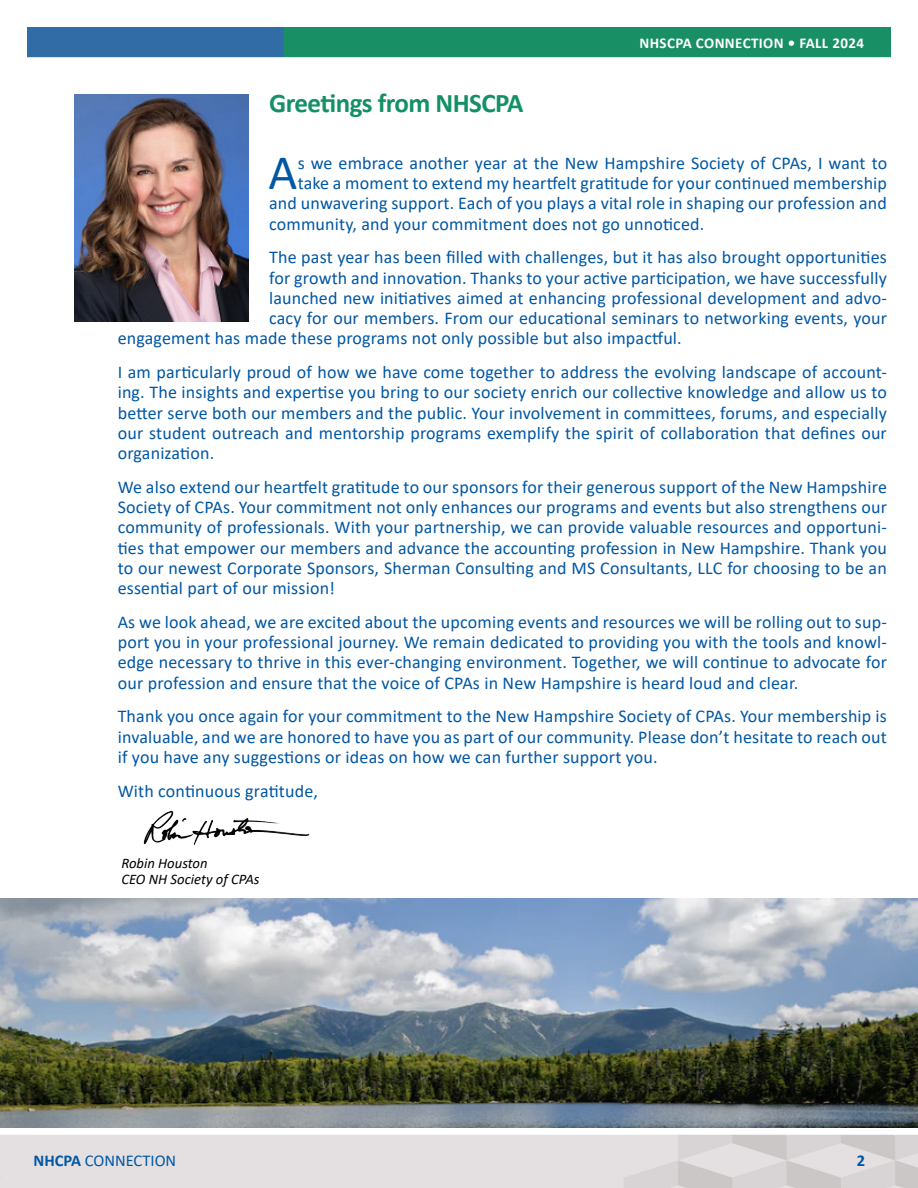
<style>
.page{position:relative;width:918px;height:1188px;background:#fff}
.page>*{position:absolute;margin:0;border:0;box-sizing:border-box;transform-origin:0 0}
.t1{font:49.95px "Calibri";color:#0057a4}
.t2{font:700 27px "Calibri";letter-spacing:-.02em;color:#149066}
.t3{font:18px/20.2px "Calibri";letter-spacing:.01em;color:#0057a4;text-align:justify}
.t4{font:16.5px "Calibri";color:#0057a4}
.t5{font:700 16.5px "Calibri";color:#0057a4}
.t6{font:700 15px "Calibri";letter-spacing:.025em;color:#fff}
.t7{font:italic 14.7px "Calibri";color:#000}
.s1{font-weight:700}
</style>
<div class="page">
<img style="left:0;top:27px;width:918px;height:1161px">
<img style="left:75px;top:95px;width:173px;height:227px">
<img style="left:0;top:899px;width:918px;height:229px">
<img style="left:84px;top:806px;width:240px;height:72px">
<div style="left:121px;top:856px;width:145px;height:36px;background:#fff"></div>
<p class="t2" style="left:269px;top:84px;width:256px">Greetings from NHSCPA</p>
<p class="t6" style="left:640px;top:32px;width:226px">NHSCPA CONNECTION • FALL 2024</p>
<p class="t1" style="left:268px;top:138px;width:30px">A</p>
<p class="t3" style="left:298px;top:152px;width:591px">s we embrace another year at the New Hampshire Society of CPAs, I want to</p>
<p class="t3" style="left:298px;top:172px;width:591px">take a moment to extend my heartfelt gratitude for your continued membership</p>
<p class="t3" style="left:269px;top:193px;width:619px">and unwavering support. Each of you plays a vital role in shaping our profession and</p>
<p class="t3" style="left:269px;top:213px;width:437px">community, and your commitment does not go unnoticed.</p>
<p class="t3" style="left:269px;top:247px;width:619px">The past year has been filled with challenges, but it has also brought opportunities</p>
<p class="t3" style="left:269px;top:267px;width:619px">for growth and innovation. Thanks to your active participation, we have successfully</p>
<p class="t3" style="left:269px;top:287px;width:619px">launched new initiatives aimed at enhancing professional development and advo-</p>
<p class="t3" style="left:269px;top:307px;width:619px">cacy for our members. From our educational seminars to networking events, your</p>
<p class="t3" style="left:118px;top:328px;width:566px">engagement has made these programs not only possible but also impactful.</p>
<p class="t3" style="left:118px;top:361px;width:771px">I am particularly proud of how we have come together to address the evolving landscape of account&shy;ing. The insights and expertise you bring to our society enrich our collective knowledge and allow us to better serve both our members and the public. Your involvement in committees, forums, and especially our student outreach and mentorship programs exemplify the spirit of collaboration that defines our organization.</p>
<p class="t3" style="left:118px;top:476px;width:771px">We also extend our heartfelt gratitude to our sponsors for their generous support of the New Hampshire Society of CPAs. Your commitment not only enhances our programs and events but also strengthens our community of professionals. With your partnership, we can provide valuable resources and opportuni&shy;ties that empower our members and advance the accounting profession in New Hampshire. Thank you to our newest Corporate Sponsors, Sherman Consulting and MS Consultants, LLC for choosing to be an essential part of our mission!</p>
<p class="t3" style="left:118px;top:611px;width:771px">As we look ahead, we are excited about the upcoming events and resources we will be rolling out to sup&shy;port you in your professional journey. We remain dedicated to providing you with the tools and knowl&shy;edge necessary to thrive in this ever-changing environment. Together, we will continue to advocate for our profession and ensure that the voice of CPAs in New Hampshire is heard loud and clear.</p>
<p class="t3" style="left:118px;top:706px;width:771px">Thank you once again for your commitment to the New Hampshire Society of CPAs. Your membership is invaluable, and we are honored to have you as part of our community. Please don’t hesitate to reach out if you have any suggestions or ideas on how we can further support you.</p>
<p class="t3" style="left:118px;top:780px;width:202px">With continuous gratitude,</p>
<p class="t7" style="left:121px;top:853px;width:88px">Robin Houston</p>
<p class="t7" style="left:121px;top:869px;width:140px">CEO NH Society of CPAs</p>
<p class="t4" style="left:33px;top:1149px;width:144px"><span class="s1">NHCPA</span> CONNECTION</p>
<p class="t5" style="left:857px;top:1149px;width:10px">2</p>
</div>
